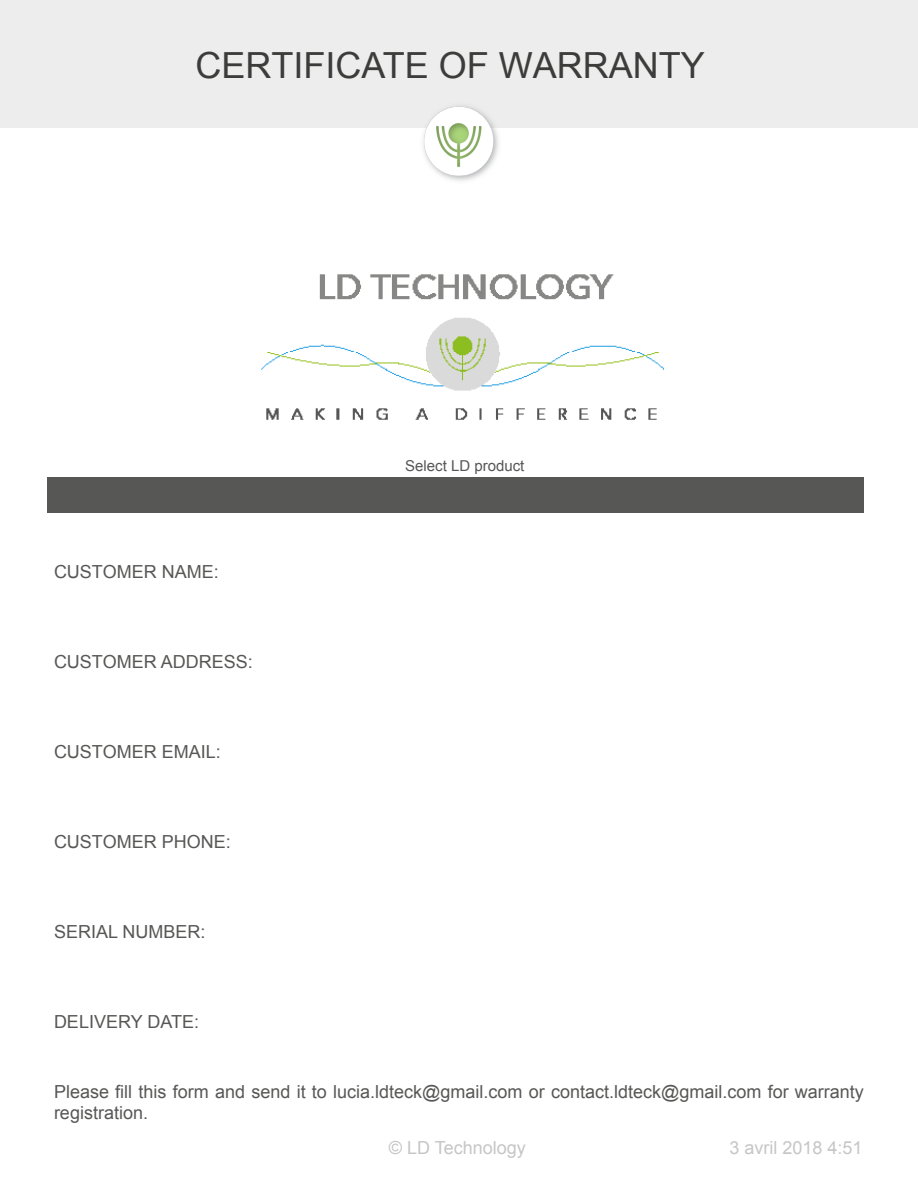
<style>
.page{position:relative;width:918px;height:1188px;background:#fff}
.page>*{position:absolute;margin:0;border:0;box-sizing:border-box;transform-origin:0 0}
.t1{font:36px "Arial";color:#3c3c3b}
.t2{font:18px/21.6px "Arial";color:#575756}
.t3{font:18px "Arial";color:#c6c6c6}
.t4{font:15px "Arial";color:#575656}
.s1{font-style:inherit}
</style>
<div class="page">
<div style="left:0;top:0;width:918px;height:128px;background:#ededed"></div>
<img style="left:261px;top:274px;width:403px;height:146px">
<img style="left:423px;top:105px;width:76px;height:76px">
<div style="left:47px;top:477px;width:817px;height:36px;background:#575756"></div>
<h1 class="t1" style="left:196px;top:42px;width:511px">CERTIFICATE OF <span class="s1">WARRANTY</span></h1>
<p class="t2" style="left:54px;top:561px;width:166px">CUSTOMER NAME:</p>
<p class="t2" style="left:54px;top:651px;width:200px">CUSTOMER ADDRESS:</p>
<p class="t2" style="left:54px;top:741px;width:168px">CUSTOMER EMAIL:</p>
<p class="t2" style="left:54px;top:831px;width:178px">CUSTOMER PHONE:</p>
<p class="t2" style="left:54px;top:921px;width:153px">SERIAL NUMBER:</p>
<p class="t2" style="left:54px;top:1011px;width:147px">DELIVERY DATE:</p>
<p class="t4" style="left:405px;top:456px;width:121px">Select LD product</p>
<p class="t2" style="left:54px;top:1081px;width:811px">Please fill this form and send it to lucia.ldteck@gmail.com or contact.ldteck@gmail.com for warranty registration.</p>
<p class="t3" style="left:389px;top:1136px;width:138px">© LD Technology</p>
<p class="t3" style="left:729px;top:1136px;width:135px">3 avril 2018 4:51</p>
</div>
